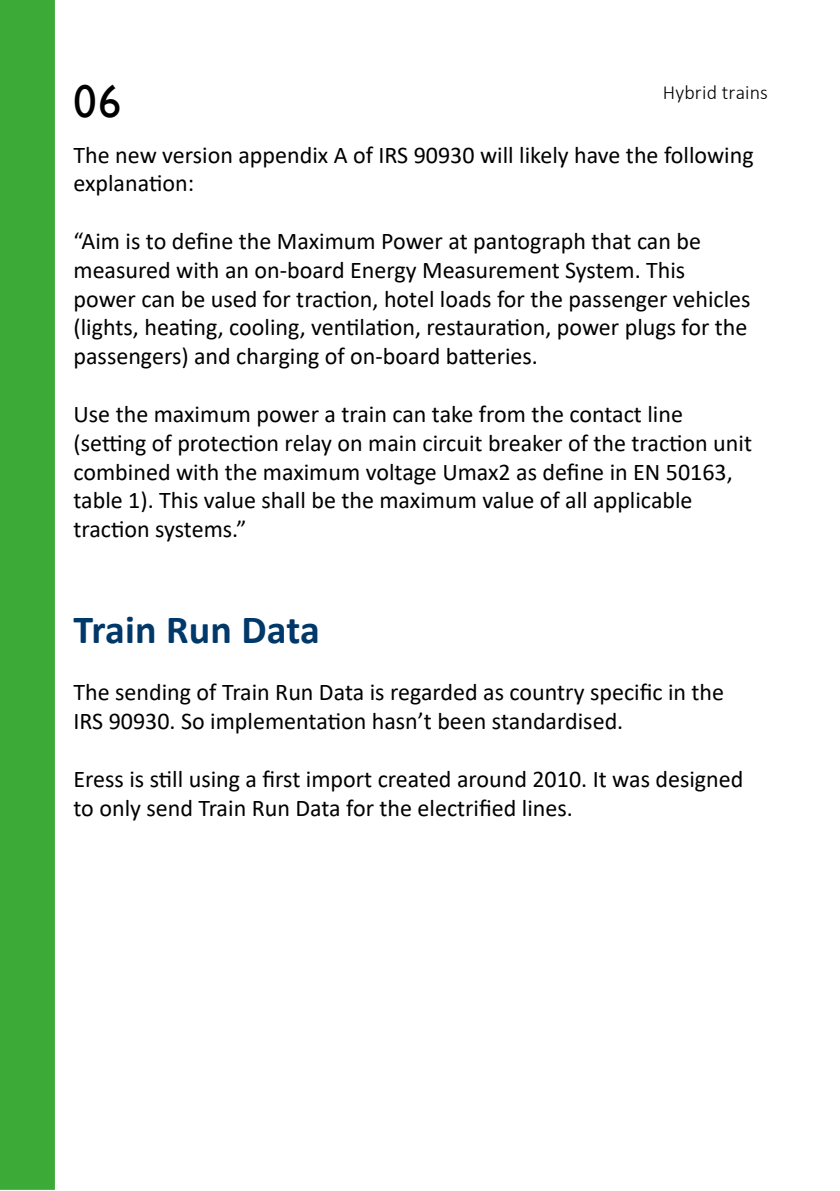
<style>
.page{position:relative;width:840px;height:1191px;background:#fff}
.page>*{position:absolute;margin:0;border:0;box-sizing:border-box;transform-origin:0 0}
.t1{font:46px "Gill Sans";color:#000}
.t2{font:700 40px "Calibri";letter-spacing:.005em;color:#003869}
.t3{font:24px/28.8px "Calibri";color:#000}
.t4{font:300 20px "Calibri";letter-spacing:.005em;color:#000}
</style>
<div class="page">
<div style="left:0;top:0;width:54px;height:1188px;background:#3caa36"></div>
<div style="left:0;top:0;width:55px;height:1189px;border:2px solid #3caa36"></div>
<h1 class="t1" style="left:73px;top:74px;width:49px">06</h1>
<p class="t3" style="left:73px;top:140px;width:681px">The new version appendix A of IRS 90930 will likely have the following explanation:</p>
<p class="t3" style="left:73px;top:226px;width:678px">“Aim is to define the Maximum Power at pantograph that can be measured with an on-board Energy Measurement System. This power can be used for traction, hotel loads for the passenger vehicles (lights, heating, cooling, ventilation, restauration, power plugs for the passengers) and charging of on-board batteries.</p>
<p class="t3" style="left:73px;top:399px;width:679px">Use the maximum power a train can take from the contact line (setting of protection relay on main circuit breaker of the traction unit combined with the maximum voltage Umax2 as define in EN 50163, table 1). This value shall be the maximum value of all applicable traction systems.”</p>
<p class="t4" style="left:662px;top:80px;width:106px">Hybrid trains</p>
<h2 class="t2" style="left:73px;top:601px;width:248px">Train Run Data</h2>
<p class="t3" style="left:73px;top:677px;width:651px">The sending of Train Run Data is regarded as country specific in the<br>IRS 90930. So implementation hasn’t been standardised.</p>
<p class="t3" style="left:73px;top:764px;width:671px">Eress is still using a first import created around 2010. It was designed to only send Train Run Data for the electrified lines.</p>
</div>
